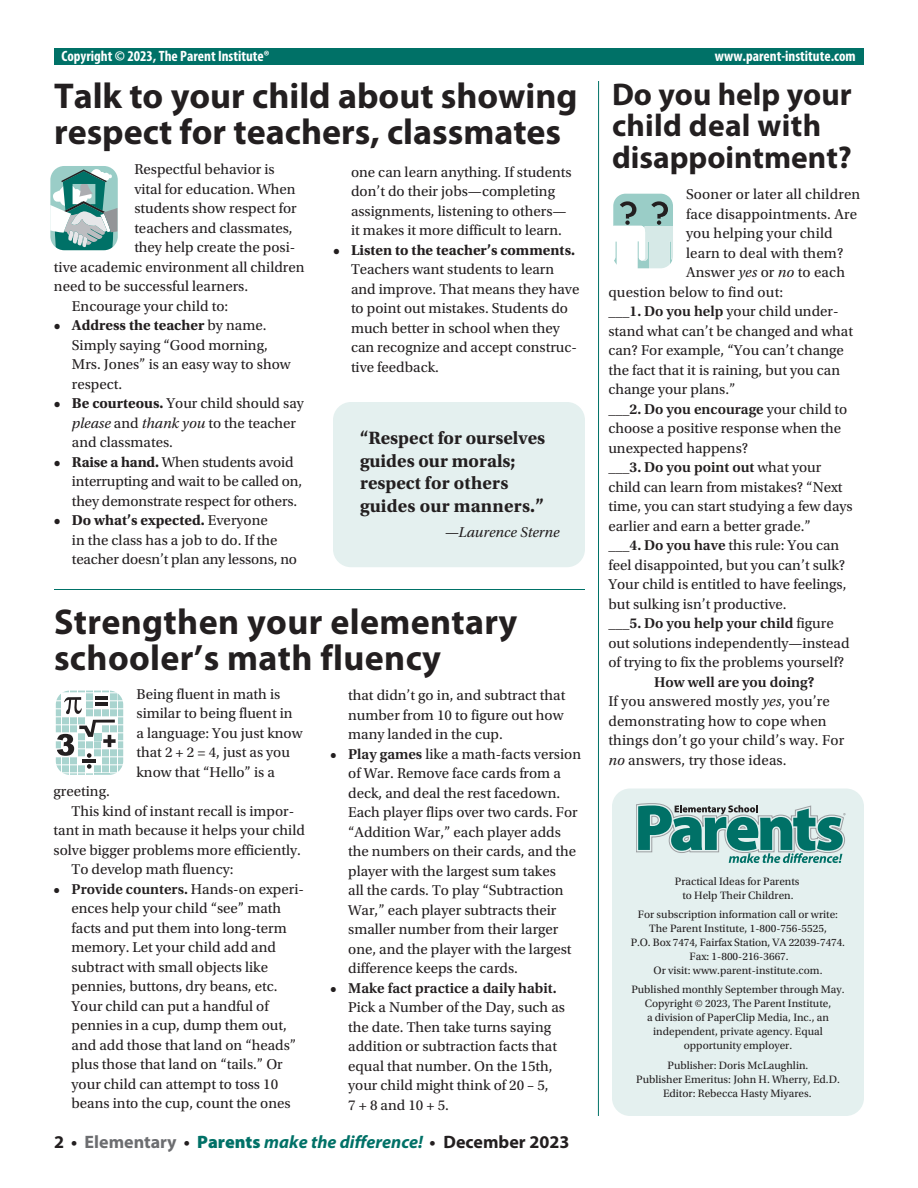
<style>
.page{position:relative;width:918px;height:1188px;background:#fff}
.page>*{position:absolute;margin:0;border:0;box-sizing:border-box;transform-origin:0 0}
.t1{font:700 36px/36px "Myriad Pro";color:#231f20}
.t2{font:700 31.5px/31.5px "Myriad Pro";color:#231f20}
.t3{font:700 18.75px/22.5px "Utopia Std";color:#231f20}
.t4{font:italic 700 18px "Myriad Pro";color:#007167}
.t5{font:15px/19.5px "Utopia Std";color:#231f20}
.t6{font:600 15px "Utopia Std";color:#231f20}
.t7{font:700 condensed 15px "Myriad Pro";color:#fff}
.t8{font:700 15px "Utopia Std";color:#231f20}
.t9{font:italic 15px "Utopia Std";color:#231f20}
.t10{font:11.25px/14.1px "Utopia Std";color:#231f20;text-align:center}
.s1{font-weight:700}
.s2{font-style:italic}
.s3{font-weight:600}
.s4{font-weight:400}
.s5{font-style:normal;color:#231f20}
.s6{font-style:normal;color:#6c6d70}
.s7{font-weight:900;font-style:normal}
</style>
<div class="page">
<div style="left:612px;top:789px;width:252px;height:327px;background:#e4f0ef;border-radius:18px"></div>
<hr style="left:598px;top:81px;width:1px;height:1035px;background:#007167">
<svg style="left:50px;top:166px;width:68px;height:85px"></svg>
<svg style="left:55px;top:690px;width:69px;height:85px"></svg>
<svg style="left:613px;top:193px;width:60px;height:76px"></svg>
<div style="left:54px;top:49px;width:810px;height:16px;background:#007167"></div>
<div style="left:333px;top:402px;width:252px;height:165px;background:#e4f0ef;border-radius:18px"></div>
<svg style="left:636px;top:803px;width:210px;height:60px"></svg>
<hr style="left:54px;top:589px;width:531px;height:1px;background:#007167">
<p class="t7" style="left:62px;top:46px;width:210px">Copyright © 2023, The Parent Institute®</p>
<p class="t7" style="left:715px;top:46px;width:142px">www.parent-institute.com</p>
<h1 class="t1" style="left:54px;top:77px;width:525px">Talk to your child about showing respect for teachers, classmates</h1>
<h2 class="t2" style="left:612px;top:77px;width:241px">Do you help your child deal with</h2>
<p class="t5" style="left:134px;top:160px;width:142px">Respectful behavior is</p>
<h2 class="t2" style="left:612px;top:140px;width:241px">disappointment?</h2>
<p class="t5" style="left:351px;top:162px;width:222px">one can learn anything. If students don’t do their jobs—completing assignments, listening to others— it makes it more difficult to learn.</p>
<p class="t8" style="left:333px;top:241px;width:244px">• Listen to the teacher’s comments.</p>
<p class="t5" style="left:351px;top:260px;width:230px">Teachers want students to learn and improve. That means they have to point out mistakes. Students do much better in school when they can recognize and accept construc&shy;tive feedback.</p>
<p class="t5" style="left:134px;top:179px;width:163px">vital for education. When</p>
<p class="t5" style="left:134px;top:199px;width:164px">students show respect for</p>
<p class="t5" style="left:134px;top:218px;width:160px">teachers and classmates,</p>
<p class="t5" style="left:134px;top:238px;width:163px">they help create the posi-</p>
<p class="t5" style="left:54px;top:257px;width:252px">tive academic environment all children</p>
<p class="t5" style="left:54px;top:277px;width:196px">need to be successful learners.</p>
<p class="t5" style="left:72px;top:296px;width:158px">Encourage your child to:</p>
<p class="t5" style="left:72px;top:316px;width:220px;text-indent:-18px"><span class="s1">• Address the teacher</span> by name.<br>Simply saying “Good morning,<br>Mrs. Jones” is an easy way to show respect.</p>
<p class="t5" style="left:72px;top:394px;width:233px;text-indent:-18px"><span class="s1">• Be courteous.</span> Your child should say <span class="s2">please</span> and <span class="s2">thank you</span> to the teacher and classmates.</p>
<p class="t5" style="left:72px;top:452px;width:232px;text-indent:-18px"><span class="s1">• Raise a hand.</span> When students avoid interrupting and wait to be called on, they demonstrate respect for others.</p>
<p class="t5" style="left:72px;top:511px;width:227px;text-indent:-18px"><span class="s1">• Do what’s expected.</span> Everyone<br>in the class has a job to do. If the teacher doesn’t plan any lessons, no</p>
<p class="t5" style="left:686px;top:185px;width:176px">Sooner or later all children</p>
<p class="t5" style="left:686px;top:204px;width:173px">face disappointments. Are</p>
<p class="t5" style="left:686px;top:224px;width:148px">you helping your child</p>
<p class="t5" style="left:686px;top:243px;width:159px">learn to deal with them?</p>
<p class="t5" style="left:686px;top:263px;width:160px">Answer <span class="s2">yes</span> or <span class="s2">no</span> to each</p>
<p class="t5" style="left:608px;top:282px;width:176px">question below to find out:</p>
<p class="t5" style="left:608px;top:302px;width:232px"><span class="s3">___1. Do you help</span> your child under-</p>
<p class="t5" style="left:608px;top:321px;width:246px">stand what can’t be changed and what</p>
<p class="t5" style="left:608px;top:341px;width:237px">can? For example, “You can’t change</p>
<p class="t5" style="left:608px;top:360px;width:233px">the fact that it is raining, but you can</p>
<p class="t5" style="left:608px;top:380px;width:129px">change your plans.”</p>
<p class="t6" style="left:608px;top:400px;width:241px">___2. Do you encourage <span class="s4">your child to</span></p>
<p class="t5" style="left:608px;top:419px;width:234px">choose a positive response when the</p>
<p class="t5" style="left:608px;top:438px;width:141px">unexpected happens?</p>
<p class="t6" style="left:608px;top:459px;width:215px">___3. Do you point out <span class="s4">what your</span></p>
<p class="t5" style="left:608px;top:477px;width:236px">child can learn from mistakes? “Next</p>
<p class="t5" style="left:608px;top:497px;width:246px">time, you can start studying a few days</p>
<p class="t5" style="left:608px;top:516px;width:204px">earlier and earn a better grade.”</p>
<p class="t5" style="left:608px;top:536px;width:232px"><span class="s3">___4. Do you have</span> this rule: You can</p>
<p class="t5" style="left:608px;top:555px;width:238px">feel disappointed, but you can’t sulk?</p>
<p class="t5" style="left:608px;top:575px;width:240px">Your child is entitled to have feelings,</p>
<p class="t5" style="left:608px;top:594px;width:180px">but sulking isn’t productive.</p>
<p class="t6" style="left:608px;top:615px;width:227px">___5. Do you help your child <span class="s4">figure</span></p>
<p class="t5" style="left:608px;top:633px;width:243px">out solutions independently—instead</p>
<p class="t5" style="left:608px;top:653px;width:237px">of trying to fix the problems yourself?</p>
<p class="t5" style="left:608px;top:672px;width:237px;text-indent:46px"><span class="s3">How well are you doing?<br></span>If you answered mostly <span class="s2">yes</span>, you’re demonstrating how to cope when things don’t go your child’s way. For <span class="s2">no</span> answers, try those ideas.</p>
<p class="t3" style="left:360px;top:427px;width:187px">“Respect for ourselves guides our morals; respect for others guides our manners.”</p>
<p class="t9" style="left:444px;top:524px;width:117px">—Laurence Sterne</p>
<h1 class="t1" style="left:54px;top:603px;width:465px">Strengthen your elementary schooler’s math fluency</h1>
<p class="t5" style="left:348px;top:686px;width:219px">that didn’t go in, and subtract that number from 10 to figure out how many landed in the cup.</p>
<p class="t5" style="left:348px;top:744px;width:234px;text-indent:-18px"><span class="s3">• Play games</span> like a math-facts version of War. Remove face cards from a deck, and deal the rest facedown.<br>Each player flips over two cards. For “Addition War,” each player adds the numbers on their cards, and the player with the largest sum takes<br>all the cards. To play “Subtraction War,” each player subtracts their smaller number from their larger one, and the player with the largest difference keeps the cards.</p>
<p class="t6" style="left:330px;top:980px;width:228px">• Make fact practice a daily habit.</p>
<p class="t5" style="left:348px;top:998px;width:218px">Pick a Number of the Day, such as the date. Then take turns saying addition or subtraction facts that equal that number. On the 15th, your child might think of 20 – 5,<br>7 + 8 and 10 + 5.</p>
<p class="t5" style="left:137px;top:684px;width:168px">Being fluent in math is similar to being fluent in a language: You just know that 2 + 2 = 4, just as you know that “Hello” is a</p>
<p class="t5" style="left:54px;top:782px;width:58px">greeting.</p>
<p class="t5" style="left:72px;top:801px;width:224px">This kind of instant recall is impor-</p>
<p class="t5" style="left:54px;top:821px;width:253px">tant in math because it helps your child</p>
<p class="t5" style="left:54px;top:840px;width:249px">solve bigger problems more efficiently.</p>
<p class="t5" style="left:72px;top:860px;width:163px">To develop math fluency:</p>
<p class="t5" style="left:72px;top:879px;width:234px;text-indent:-18px"><span class="s3">• Provide counters.</span> Hands-on experi&shy;ences help your child “see” math facts and put them into long-term memory. Let your child add and subtract with small objects like pennies, buttons, dry beans, etc.<br>Your child can put a handful of pennies in a cup, dump them out, and add those that land on “heads” plus those that land on “tails.” Or your child can attempt to toss 10 beans into the cup, count the ones</p>
<p class="t10" style="left:675px;top:874px;width:126px">Practical Ideas for Parents to Help Their Children.</p>
<p class="t10" style="left:631px;top:907px;width:216px">For subscription information call or write:<br>The Parent Institute, 1-800-756-5525,<br>P.O. Box 7474, Fairfax Station, VA 22039-7474.<br>Fax: 1-800-216-3667.<br>Or visit: www.parent-institute.com.</p>
<p class="t10" style="left:631px;top:982px;width:215px">Published monthly September through May.<br>Copyright © 2023, The Parent Institute,<br>a division of PaperClip Media, Inc., an independent, private agency. Equal opportunity employer.</p>
<p class="t10" style="left:636px;top:1059px;width:205px">Publisher: Doris McLaughlin.<br>Publisher Emeritus: John H. Wherry, Ed.D.<br>Editor: Rebecca Hasty Miyares.</p>
<p class="t4" style="left:54px;top:1130px;width:517px"><span class="s5">2 •</span> <span class="s6">Elementary</span> <span class="s5">•</span> <span class="s7">Parents</span> make the difference! <span class="s5">• December 2023</span></p>
</div>
